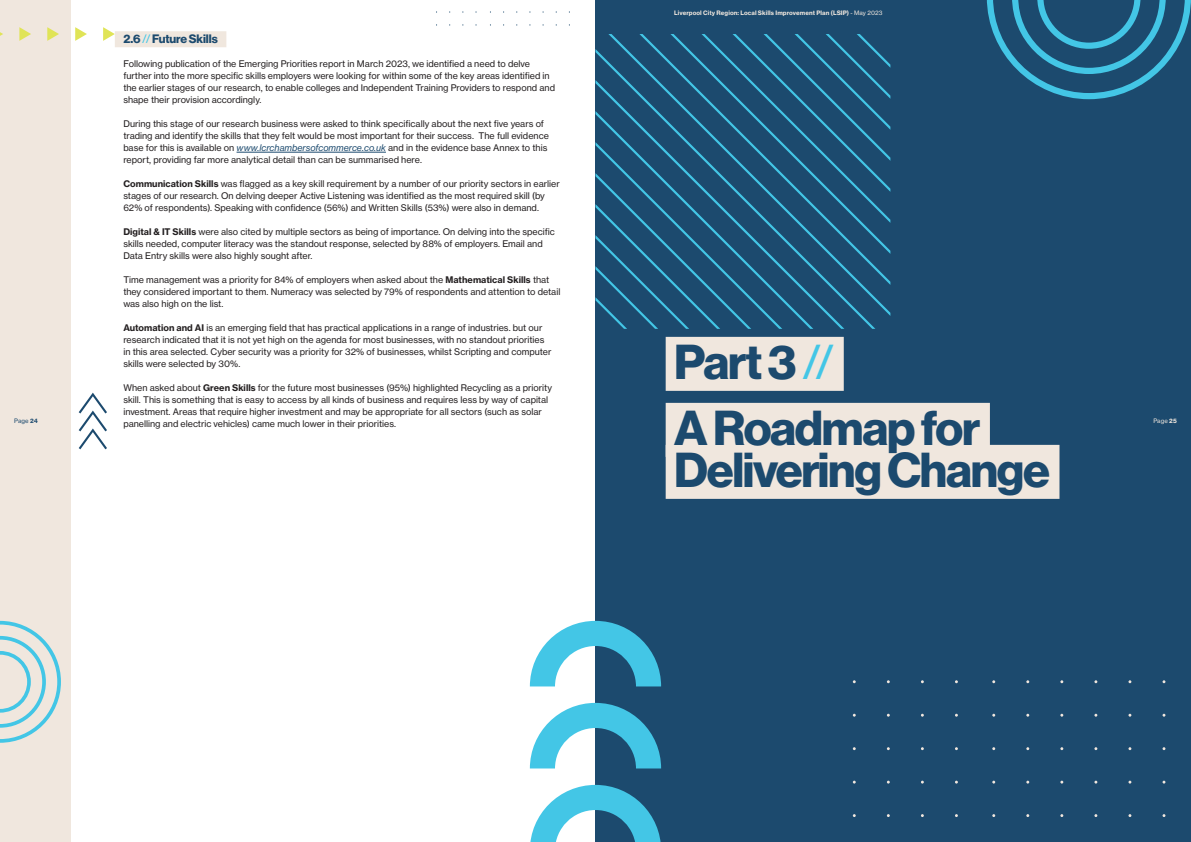
<style>
.page{position:relative;width:1191px;height:842px;background:#fff}
.page>*{position:absolute;margin:0;border:0;box-sizing:border-box;transform-origin:0 0}
.t1{font:48px/66px "N Haas Grotesk DS Pro 75 Bd";letter-spacing:-.025em;color:#1c4a6e}
.t2{font:12px "N Haas Grotesk DS Pro 75 Bd";letter-spacing:-.01em;color:#1c4a6e}
.t3{font:9px/12px "N Haas Grotesk TX Pro 55 Rg";color:#231f20}
.t4{font:6px "N Haas Grotesk TX Pro 75 Bd";letter-spacing:.015em;color:#f0e7de}
.t5{font:6px "N Haas Grotesk TX Pro 55 Rg";color:#1c4a6e}
.t6{font:6px "N Haas Grotesk TX Pro 55 Rg";color:#f0e7de}
.s1{font-family:"N Haas Grotesk TX Pro 75 Bd"}
.s2{font-family:"N Haas Grotesk DS Pro 55 Rg";color:#43c6e6}
.s3{font-family:"N Haas Grotesk TX Pro 56 It";color:#1c4a6e}
.s4{font-family:"N Haas Grotesk TX Pro 55 Rg"}
</style>
<div class="page">
<div style="left:595px;top:0;width:596px;height:842px;background:#1c4a6e"></div>
<svg style="left:986px;top:0;width:205px;height:99px"></svg>
<svg style="left:530px;top:785px;width:131px;height:57px"></svg>
<svg style="left:530px;top:703px;width:131px;height:65px"></svg>
<svg style="left:530px;top:621px;width:131px;height:65px"></svg>
<div style="left:0;top:0;width:70px;height:842px;background:#f0e7de"></div>
<svg style="left:19px;top:27px;width:12px;height:14px"></svg>
<svg style="left:47px;top:27px;width:12px;height:14px"></svg>
<svg style="left:75px;top:27px;width:12px;height:14px"></svg>
<svg style="left:103px;top:27px;width:12px;height:14px"></svg>
<svg style="left:0;top:621px;width:61px;height:122px"></svg>
<svg style="left:79px;top:393px;width:28px;height:56px"></svg>
<svg style="left:595px;top:34px;width:295px;height:295px"></svg>
<div style="left:665px;top:337px;width:178px;height:54px;background:#f0e7de"></div>
<div style="left:665px;top:403px;width:325px;height:54px;background:#f0e7de"></div>
<div style="left:665px;top:445px;width:394px;height:54px;background:#f0e7de"></div>
<div style="left:115px;top:31px;width:111px;height:16px;background:#f0e7de"></div>
<hr style="left:236px;top:152px;width:150px;height:1px;background:#1c4a6e">
<p class="t5" style="left:14px;top:417px;width:25px">Page <span class="s1">24</span></p>
<h2 class="t2" style="left:123px;top:32px;width:96px">2.6 <span class="s2">//</span> Future Skills</h2>
<p class="t3" style="left:123px;top:58px;width:433px">Following publication of the Emerging Priorities report in March 2023, we identified a need to delve further into the more specific skills employers were looking for within some of the key areas identified in the earlier stages of our research, to enable colleges and Independent Training Providers to respond and shape their provision accordingly.</p>
<p class="t3" style="left:123px;top:118px;width:427px">During this stage of our research business were asked to think specifically about the next five years of trading and identify the skills that they felt would be most important for their success. The full evidence base for this is available on <span class="s3">www.lcrchambersofcommerce.co.uk</span> and in the evidence base Annex to this report, providing far more analytical detail than can be summarised here.</p>
<p class="t3" style="left:123px;top:178px;width:438px"><span class="s1">Communication Skills</span> was flagged as a key skill requirement by a number of our priority sectors in earlier stages of our research. On delving deeper Active Listening was identified as the most required skill (by<br>62% of respondents). Speaking with confidence (56%) and Written Skills (53%) were also in demand.</p>
<p class="t3" style="left:123px;top:226px;width:433px"><span class="s1">Digital &amp; IT Skills</span> were also cited by multiple sectors as being of importance. On delving into the specific skills needed, computer literacy was the standout response, selected by 88% of employers. Email and<br>Data Entry skills were also highly sought after.</p>
<p class="t3" style="left:123px;top:274px;width:438px">Time management was a priority for 84% of employers when asked about the <span class="s1">Mathematical Skills</span> that they considered important to them. Numeracy was selected by 79% of respondents and attention to detail was also high on the list.</p>
<p class="t3" style="left:123px;top:322px;width:430px"><span class="s1">Automation and AI</span> is an emerging field that has practical applications in a range of industries. but our research indicated that it is not yet high on the agenda for most businesses, with no standout priorities in this area selected. Cyber security was a priority for 32% of businesses, whilst Scripting and computer skills were selected by 30%.</p>
<p class="t3" style="left:123px;top:382px;width:430px">When asked about <span class="s1">Green Skills</span> for the future most businesses (95%) highlighted Recycling as a priority skill. This is something that is easy to access by all kinds of business and requires less by way of capital investment. Areas that require higher investment and may be appropriate for all sectors (such as solar panelling and electric vehicles) came much lower in their priorities.</p>
<p class="t4" style="left:674px;top:9px;width:210px">Liverpool City Region: Local Skills Improvement Plan (LSIP) <span class="s4">- May 2023</span></p>
<h1 class="t1" style="left:674px;top:330px;width:308px">Part 3 <span class="s2">//<br></span>A Roadmap for</h1>
<h1 class="t1" style="left:674px;top:438px;width:377px">Delivering Change</h1>
<p class="t6" style="left:1153px;top:417px;width:25px">Page <span class="s1">25</span></p>
</div>
